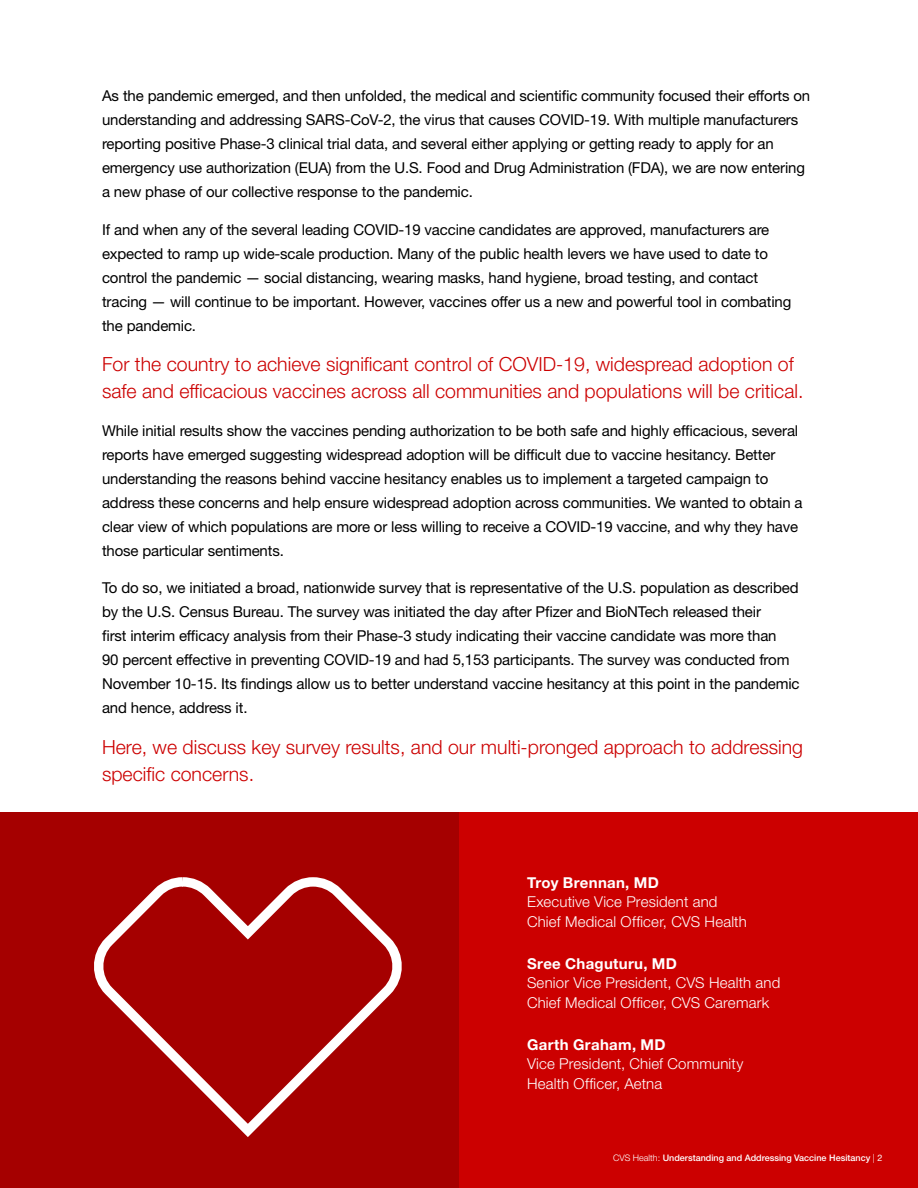
<style>
.page{position:relative;width:918px;height:1188px;background:#fff}
.page>*{position:absolute;margin:0;border:0;box-sizing:border-box;transform-origin:0 0}
.t1{font:300 19.5px/27px "Helvetica Neue LT Std";color:#c00}
.t2{font:15px/24px "Helvetica Neue LT Std";letter-spacing:-.01em;color:#000}
.t3{font:300 15px/19.5px "Helvetica Neue LT Std";letter-spacing:.01em;color:#fff}
.t4{font:700 15px "Helvetica Neue LT Std";letter-spacing:.02em;color:#fff}
.t5{font:500 9px "Helvetica Neue LT Std";color:#fff}
.s1{font-weight:300}
.s2{font-weight:400}
</style>
<div class="page">
<div style="left:0;top:813px;width:459px;height:375px;background:#a50000"></div>
<div style="left:459px;top:813px;width:459px;height:375px;background:#c00"></div>
<svg style="left:94px;top:877px;width:308px;height:260px"></svg>
<p class="t2" style="left:102px;top:84px;width:710px">As the pandemic emerged, and then unfolded, the medical and scientific community focused their efforts on understanding and addressing SARS-CoV-2, the virus that causes COVID-19. With multiple manufacturers reporting positive Phase-3 clinical trial data, and several either applying or getting ready to apply for an emergency use authorization (EUA) from the U.S. Food and Drug Administration (FDA), we are now entering a new phase of our collective response to the pandemic.</p>
<p class="t2" style="left:102px;top:217px;width:691px">If and when any of the several leading COVID-19 vaccine candidates are approved, manufacturers are expected to ramp up wide-scale production. Many of the public health levers we have used to date to control the pandemic — social distancing, wearing masks, hand hygiene, broad testing, and contact tracing — will continue to be important. However, vaccines offer us a new and powerful tool in combating the pandemic.</p>
<h1 class="t1" style="left:102px;top:351px;width:703px">For the country to achieve significant control of COVID-19, widespread adoption of safe and efficacious vaccines across all communities and populations will be critical.</h1>
<p class="t2" style="left:102px;top:418px;width:702px">While initial results show the vaccines pending authorization to be both safe and highly efficacious, several reports have emerged suggesting widespread adoption will be difficult due to vaccine hesitancy. Better understanding the reasons behind vaccine hesitancy enables us to implement a targeted campaign to address these concerns and help ensure widespread adoption across communities. We wanted to obtain a clear view of which populations are more or less willing to receive a COVID-19 vaccine, and why they have those particular sentiments.</p>
<p class="t2" style="left:102px;top:576px;width:699px">To do so, we initiated a broad, nationwide survey that is representative of the U.S. population as described by the U.S. Census Bureau. The survey was initiated the day after Pfizer and BioNTech released their<br>first interim efficacy analysis from their Phase-3 study indicating their vaccine candidate was more than<br>90 percent effective in preventing COVID-19 and had 5,153 participants. The survey was conducted from November 10-15. Its findings allow us to better understand vaccine hesitancy at this point in the pandemic and hence, address it.</p>
<h1 class="t1" style="left:102px;top:733px;width:703px">Here, we discuss key survey results, and our multi-pronged approach to addressing specific concerns.</h1>
<p class="t4" style="left:527px;top:873px;width:133px">Troy Brennan, MD</p>
<p class="t3" style="left:527px;top:892px;width:221px">Executive Vice President and<br>Chief Medical Officer, CVS Health</p>
<p class="t4" style="left:527px;top:954px;width:151px">Sree Chaguturu, MD</p>
<p class="t3" style="left:527px;top:973px;width:255px">Senior Vice President, CVS Health and<br>Chief Medical Officer, CVS Caremark</p>
<p class="t4" style="left:527px;top:1035px;width:140px">Garth Graham, MD</p>
<p class="t3" style="left:527px;top:1054px;width:218px">Vice President, Chief Community<br>Health Officer, Aetna</p>
<p class="t5" style="left:613px;top:1152px;width:271px"><span class="s1">CVS Health:</span> Understanding and Addressing Vaccine Hesitancy <span class="s1">|</span> <span class="s2">2</span></p>
</div>
